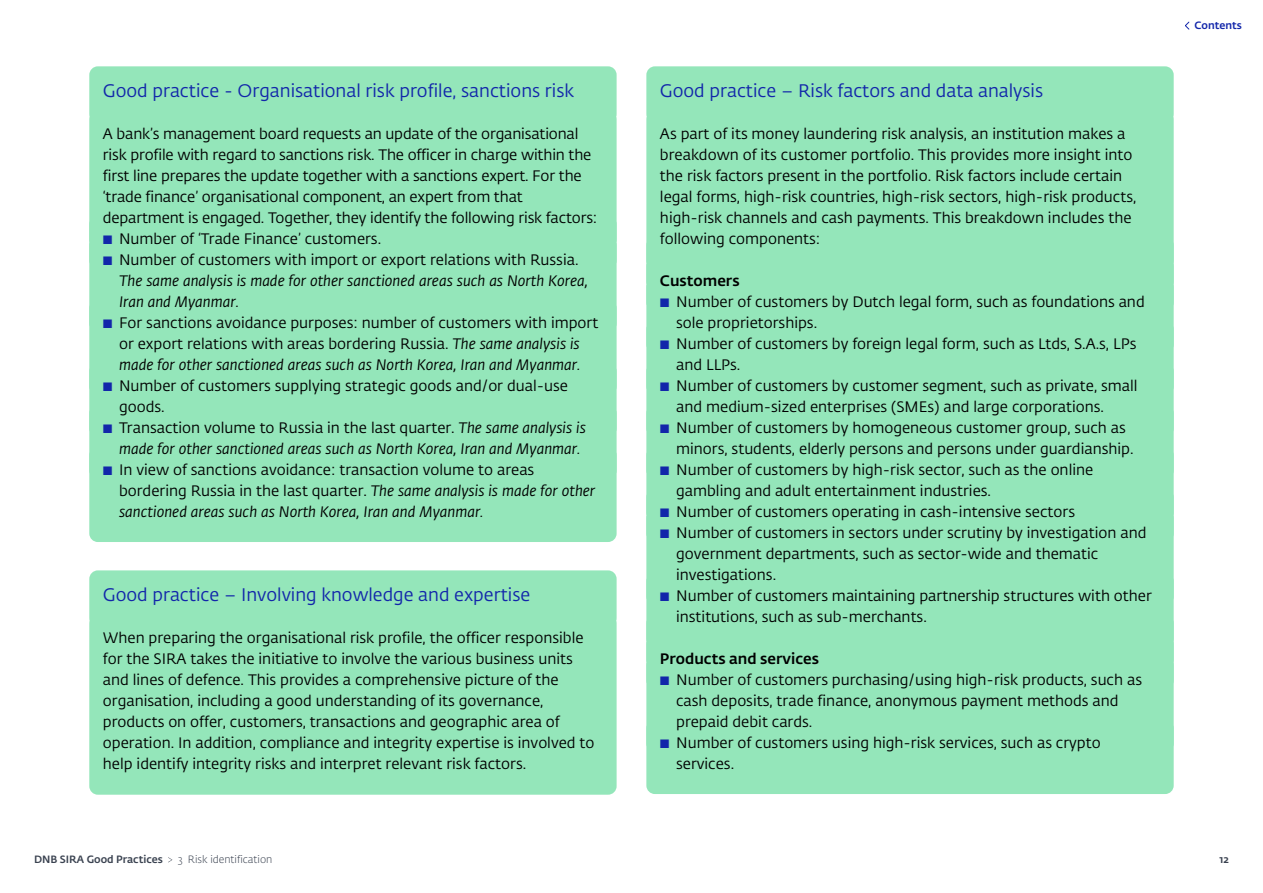
<style>
.page{position:relative;width:1263px;height:893px;background:#fff}
.page>*{position:absolute;margin:0;border:0;box-sizing:border-box;transform-origin:0 0}
.H4_Kader_kop{font:18px "DNB Fedra";color:#1226aa}
.Kader_broodtekst{font:15px/21px "DNB Fedra";color:#000}
.t1{font:italic 15px/21px "DNB Fedra";color:#000}
.Kader_broodtekst-2{font:500 15px "DNB Fedra";color:#000}
.t2{font:500 10.5px "DNB Fedra";color:#3a4250}
.t3{font:300 10.5px "DNB Fedra";color:#3a4250}
.t4{font:500 10.5px "DNB Fedra";color:#1226aa}
.s1{font-size:12px;color:#1226aa}
.s2{font-style:normal;font-size:12px;color:#1226aa}
.s3{font-style:normal}
.s4{font-style:italic}
</style>
<div class="page">
<svg style="left:1185px;top:21px;width:5px;height:9px"></svg>
<div style="left:89px;top:66px;width:528px;height:57px;background:#94e6ba;border-radius:9px"></div>
<div style="left:89px;top:111px;width:528px;height:137px;background:#94e6ba;border-radius:9px"></div>
<div style="left:89px;top:237px;width:528px;height:95px;background:#94e6ba;border-radius:9px"></div>
<div style="left:89px;top:300px;width:528px;height:95px;background:#94e6ba;border-radius:9px"></div>
<div style="left:89px;top:363px;width:528px;height:74px;background:#94e6ba;border-radius:9px"></div>
<div style="left:89px;top:405px;width:528px;height:74px;background:#94e6ba;border-radius:9px"></div>
<div style="left:89px;top:447px;width:528px;height:95px;background:#94e6ba;border-radius:9px"></div>
<div style="left:89px;top:570px;width:528px;height:57px;background:#94e6ba;border-radius:9px"></div>
<div style="left:89px;top:615px;width:528px;height:180px;background:#94e6ba;border-radius:9px"></div>
<div style="left:646px;top:66px;width:528px;height:57px;background:#94e6ba;border-radius:9px"></div>
<div style="left:646px;top:111px;width:528px;height:158px;background:#94e6ba;border-radius:9px"></div>
<div style="left:646px;top:258px;width:528px;height:53px;background:#94e6ba;border-radius:9px"></div>
<div style="left:646px;top:279px;width:528px;height:74px;background:#94e6ba;border-radius:9px"></div>
<div style="left:646px;top:321px;width:528px;height:74px;background:#94e6ba;border-radius:9px"></div>
<div style="left:646px;top:363px;width:528px;height:74px;background:#94e6ba;border-radius:9px"></div>
<div style="left:646px;top:405px;width:528px;height:74px;background:#94e6ba;border-radius:9px"></div>
<div style="left:646px;top:447px;width:528px;height:74px;background:#94e6ba;border-radius:9px"></div>
<div style="left:646px;top:510px;width:528px;height:95px;background:#94e6ba;border-radius:9px"></div>
<div style="left:646px;top:573px;width:528px;height:74px;background:#94e6ba;border-radius:9px"></div>
<div style="left:646px;top:636px;width:528px;height:53px;background:#94e6ba;border-radius:9px"></div>
<div style="left:646px;top:657px;width:528px;height:95px;background:#94e6ba;border-radius:9px"></div>
<div style="left:646px;top:720px;width:528px;height:74px;background:#94e6ba;border-radius:9px"></div>
<h4 class="H4_Kader_kop" style="left:103px;top:80px;width:473px">Good practice - Organisational risk profile, sanctions risk</h4>
<p class="Kader_broodtekst" style="left:103px;top:124px;width:496px">A bank’s management board requests an update of the organisational risk profile with regard to sanctions risk. The officer in charge within the first line prepares the update together with a sanctions expert. For the ‘trade finance’ organisational component, an expert from that department is engaged. Together, they identify the following risk factors:</p>
<p class="Kader_broodtekst" style="left:102px;top:229px;width:281px"><span class="s1">■</span> Number of ‘Trade Finance’ customers.</p>
<p class="t1" style="left:119px;top:250px;width:470px;text-indent:-17px"><span class="s2">■</span> <span class="s3">Number of customers with import or export relations with Russia.<br></span>The same analysis is made for other sanctioned areas such as North Korea,<br>Iran and Myanmar.</p>
<p class="Kader_broodtekst" style="left:102px;top:313px;width:498px;text-align:center"><span class="s1">■</span> For sanctions avoidance purposes: number of customers with import or export relations with areas bordering Russia. <span class="s4">The same analysis is made for other sanctioned areas such as North Korea, Iran and Myanmar.</span></p>
<p class="Kader_broodtekst" style="left:119px;top:376px;width:450px;text-indent:-17px"><span class="s1">■</span> Number of customers supplying strategic goods and/or dual-use goods.</p>
<p class="t1" style="left:119px;top:418px;width:468px;text-indent:-17px"><span class="s2">■</span> <span class="s3">Transaction volume to Russia in the last quarter.</span> The same analysis is made for other sanctioned areas such as North Korea, Iran and Myanmar.</p>
<p class="Kader_broodtekst" style="left:119px;top:460px;width:478px;text-indent:-17px"><span class="s1">■</span> In view of sanctions avoidance: transaction volume to areas bordering Russia in the last quarter. <span class="s4">The same analysis is made for other sanctioned areas such as North Korea, Iran and Myanmar.</span></p>
<h4 class="H4_Kader_kop" style="left:103px;top:584px;width:429px">Good practice – Involving knowledge and expertise</h4>
<p class="Kader_broodtekst" style="left:103px;top:628px;width:493px">When preparing the organisational risk profile, the officer responsible for the SIRA takes the initiative to involve the various business units and lines of defence. This provides a comprehensive picture of the organisation, including a good understanding of its governance, products on offer, customers, transactions and geographic area of operation. In addition, compliance and integrity expertise is involved to help identify integrity risks and interpret relevant risk factors.</p>
<h4 class="H4_Kader_kop" style="left:660px;top:80px;width:385px">Good practice – Risk factors and data analysis</h4>
<p class="Kader_broodtekst" style="left:660px;top:124px;width:478px">As part of its money laundering risk analysis, an institution makes a breakdown of its customer portfolio. This provides more insight into the risk factors present in the portfolio. Risk factors include certain legal forms, high-risk countries, high-risk sectors, high-risk products, high-risk channels and cash payments. This breakdown includes the following components:</p>
<p class="Kader_broodtekst-2" style="left:660px;top:272px;width:81px">Customers</p>
<p class="Kader_broodtekst" style="left:676px;top:292px;width:470px;text-indent:-17px"><span class="s1">■</span> Number of customers by Dutch legal form, such as foundations and sole proprietorships.</p>
<p class="Kader_broodtekst" style="left:676px;top:334px;width:462px;text-indent:-17px"><span class="s1">■</span> Number of customers by foreign legal form, such as Ltds, S.A.s, LPs and LLPs.</p>
<p class="Kader_broodtekst" style="left:676px;top:376px;width:463px;text-indent:-17px"><span class="s1">■</span> Number of customers by customer segment, such as private, small and medium-sized enterprises (SMEs) and large corporations.</p>
<p class="Kader_broodtekst" style="left:676px;top:418px;width:459px;text-indent:-17px"><span class="s1">■</span> Number of customers by homogeneous customer group, such as minors, students, elderly persons and persons under guardianship.</p>
<p class="Kader_broodtekst" style="left:676px;top:460px;width:419px;text-indent:-17px"><span class="s1">■</span> Number of customers by high-risk sector, such as the online gambling and adult entertainment industries.</p>
<p class="Kader_broodtekst" style="left:659px;top:502px;width:417px"><span class="s1">■</span> Number of customers operating in cash-intensive sectors</p>
<p class="Kader_broodtekst" style="left:676px;top:523px;width:472px;text-indent:-17px"><span class="s1">■</span> Number of customers in sectors under scrutiny by investigation and government departments, such as sector-wide and thematic investigations.</p>
<p class="Kader_broodtekst" style="left:676px;top:586px;width:477px;text-indent:-17px"><span class="s1">■</span> Number of customers maintaining partnership structures with other institutions, such as sub-merchants.</p>
<p class="Kader_broodtekst-2" style="left:660px;top:650px;width:160px">Products and services</p>
<p class="Kader_broodtekst" style="left:676px;top:670px;width:467px;text-indent:-17px"><span class="s1">■</span> Number of customers purchasing/using high-risk products, such as cash deposits, trade finance, anonymous payment methods and prepaid debit cards.</p>
<p class="Kader_broodtekst" style="left:676px;top:733px;width:426px;text-indent:-17px"><span class="s1">■</span> Number of customers using high-risk services, such as crypto services.</p>
<p class="t4" style="left:1194px;top:19px;width:49px">Contents</p>
<p class="t2" style="left:34px;top:853px;width:130px">DNB SIRA Good Practices</p>
<p class="t3" style="left:178px;top:853px;width:96px">3 Risk identification</p>
<p class="t2" style="left:1219px;top:853px;width:11px">12</p>
</div>
